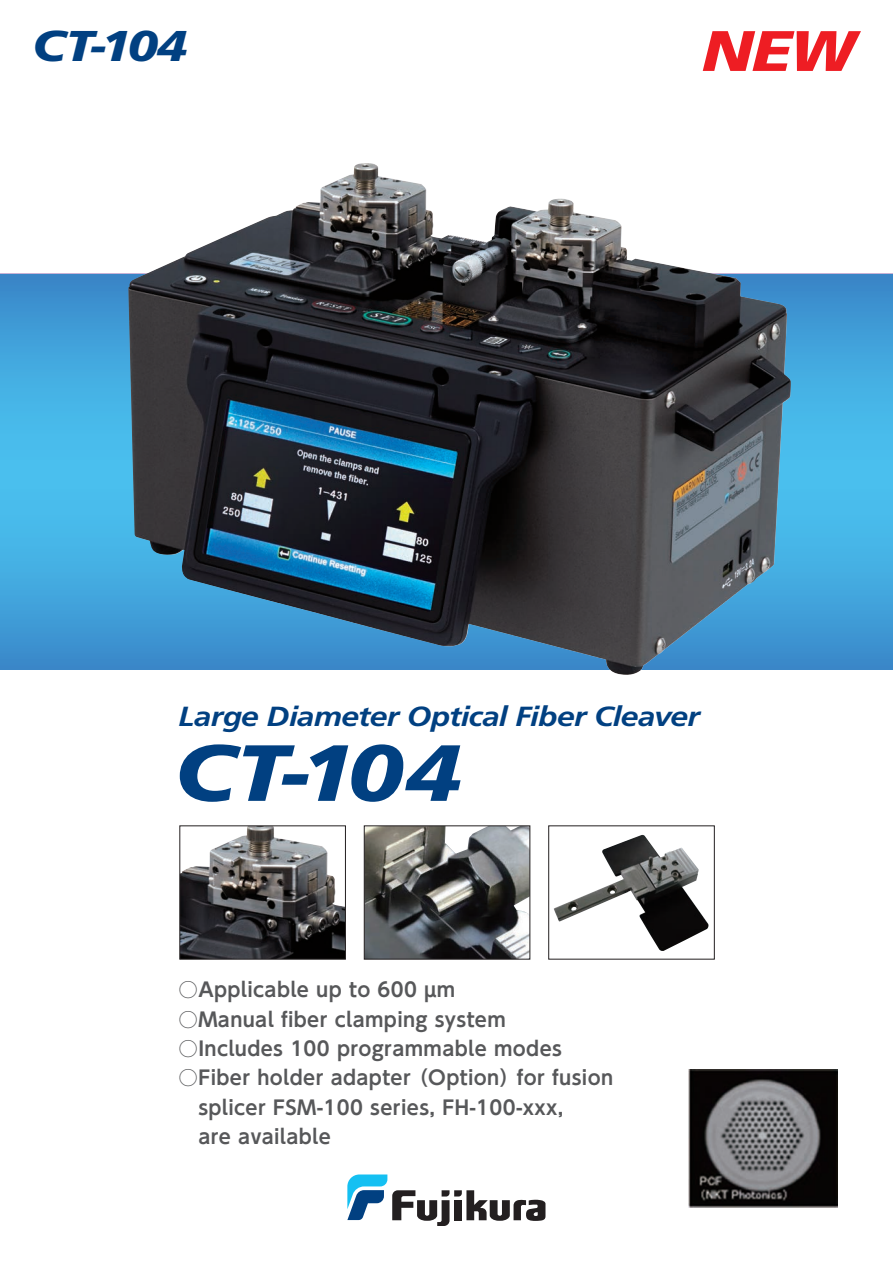
<style>
.page{position:relative;width:893px;height:1263px;background:#fff}
.page>*{position:absolute;margin:0;border:0;box-sizing:border-box;transform-origin:0 0}
.t1{font:italic 900 79.5px "Frutiger";color:#014081;scale:1.15 1}
.t2{font:italic 900 57px "Frutiger";color:#ee1d23;scale:1.15 1}
.t3{font:italic 900 43.05px "Frutiger";color:#014081;scale:1.15 1}
.t4{font:italic 700 27.6px "Frutiger";letter-spacing:-.025em;color:#014081;scale:1.15 1}
.t5{font:700 19.5px/29.2px "UD Shin Go Pro De";letter-spacing:.02em;color:#57585a}
</style>
<div class="page">
<svg style="left:0;top:274px;width:893px;height:395px;background:#43a9df"></svg>
<img style="left:182px;top:828px;width:162px;height:129px">
<img style="left:554px;top:835px;width:155px;height:116px">
<img style="left:366px;top:828px;width:162px;height:129px">
<img style="left:689px;top:1069px;width:148px;height:138px">
<div style="left:180px;top:826px;width:166px;height:133px;border:1px solid #231f20"></div>
<div style="left:364px;top:826px;width:166px;height:133px;border:1px solid #231f20"></div>
<img style="left:128px;top:163px;width:663px;height:512px">
<svg style="left:347px;top:1174px;width:198px;height:52px"></svg>
<p class="t3" style="left:32px;top:21px;width:136px">CT-104</p>
<p class="t2" style="left:702px;top:17px;width:135px">NEW</p>
<p class="t4" style="left:179px;top:700px;width:455px">Large Diameter Optical Fiber Cleaver</p>
<p class="t1" style="left:174px;top:725px;width:252px">CT-104</p>
<p class="t5" style="left:179px;top:975px;width:278px">○Applicable up to 600 µm</p>
<p class="t5" style="left:179px;top:1004px;width:329px">○Manual fiber clamping system</p>
<p class="t5" style="left:179px;top:1033px;width:385px">○Includes 100 programmable modes</p>
<p class="t5" style="left:179px;top:1063px;width:436px">○Fiber holder adapter （Option）for fusion　splicer FSM-100 series, FH-100-xxx,　are available</p>
</div>
